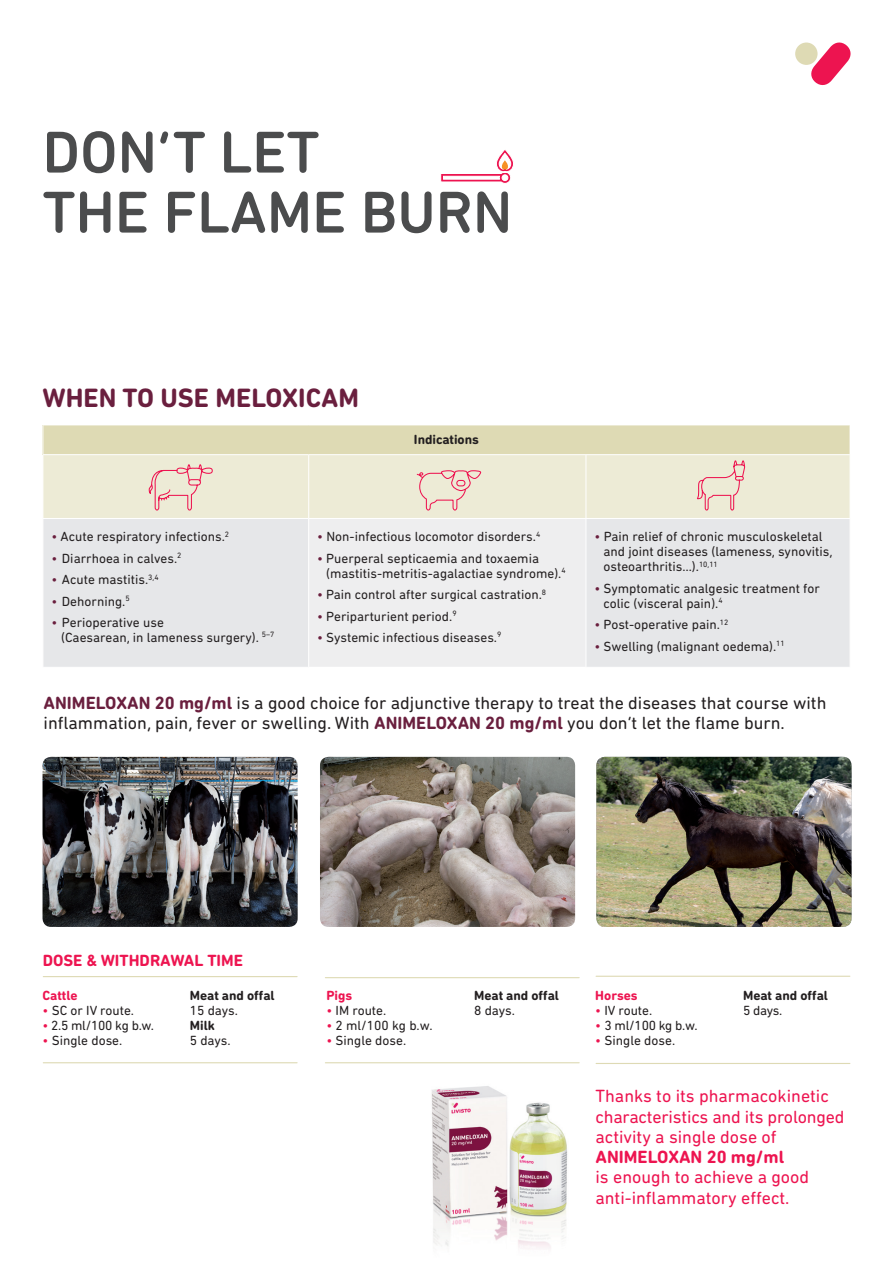
<style>
.page{position:relative;width:893px;height:1263px;background:#fff}
.page>*{position:absolute;margin:0;border:0;box-sizing:border-box;transform-origin:0 0}
.t1{font:500 60px "DIN Next Rounded LT Pro";color:#4b4c4d}
.t2{font:700 27px "DIN Next Rounded LT Pro";color:#6a1f3e}
.t3{font:18px/20.2px "DIN Next Rounded LT Pro";color:#231f20}
.t4{font:18px/20.2px "DIN Next Rounded LT Pro";color:#ed1450}
.t5{font:700 16.5px "DIN Next Rounded LT Pro";color:#ed1450}
.t6{font:13.5px/15px "DIN Next Rounded LT Pro";color:#231f20}
.t7{font:700 13.5px "DIN Next Rounded LT Pro";color:#231f20}
.t8{font:700 13.5px "DIN Next Rounded LT Pro";color:#ed1450}
.s1{color:#6a1f3e}
.s2{font-weight:700;color:#6a1f3e}
.s3{color:#ed1450}
.s4{font-weight:700}
</style>
<div class="page">
<svg style="left:810px;top:42px;width:41px;height:43px"></svg>
<div style="left:795px;top:43px;width:22px;height:22px;background:#dedab4;border-radius:50%"></div>
<img style="left:431px;top:1086px;width:137px;height:162px">
<div style="left:43px;top:425px;width:807px;height:30px;background:#dedab4"></div>
<div style="left:44px;top:455px;width:806px;height:63px;background:#edebd6"></div>
<div style="left:44px;top:519px;width:806px;height:148px;background:#e6e7e9"></div>
<div style="left:309px;top:518px;width:277px;height:149px;background:#eeeeef"></div>
<hr style="left:43px;top:454px;width:266px;height:1px;background:#fff">
<hr style="left:309px;top:454px;width:277px;height:1px;background:#fff">
<hr style="left:586px;top:454px;width:264px;height:1px;background:#fff">
<hr style="left:309px;top:518px;width:277px;height:1px;background:#fff">
<svg style="left:43px;top:425px;width:1px;height:29px"></svg>
<hr style="left:308px;top:455px;width:1px;height:63px;background:#fff">
<hr style="left:586px;top:455px;width:1px;height:63px;background:#fff">
<hr style="left:308px;top:519px;width:1px;height:148px;background:#fff">
<hr style="left:586px;top:519px;width:1px;height:148px;background:#fff">
<hr style="left:325px;top:977px;width:254px;height:1px;background:#dedab4">
<hr style="left:43px;top:976px;width:254px;height:1px;background:#dedab4">
<hr style="left:596px;top:976px;width:254px;height:1px;background:#dedab4">
<hr style="left:325px;top:1062px;width:254px;height:1px;background:#dedab4">
<hr style="left:43px;top:1062px;width:254px;height:1px;background:#dedab4">
<hr style="left:596px;top:1063px;width:254px;height:1px;background:#dedab4">
<svg style="left:416px;top:470px;width:66px;height:41px;background:#edd3c7"></svg>
<svg style="left:696px;top:460px;width:50px;height:51px;background:#edd4c7"></svg>
<svg style="left:148px;top:464px;width:65px;height:47px;background:#edd2c6"></svg>
<img style="left:43px;top:757px;width:255px;height:170px">
<img style="left:320px;top:757px;width:255px;height:170px">
<img style="left:596px;top:757px;width:255px;height:170px">
<svg style="left:440px;top:150px;width:74px;height:34px"></svg>
<p class="t1" style="left:43px;top:117px;width:278px">DON’T LET</p>
<p class="t1" style="left:43px;top:177px;width:471px">THE FLAME BURN</p>
<p class="t2" style="left:43px;top:382px;width:318px">WHEN TO USE MELOXICAM</p>
<p class="t7" style="left:414px;top:431px;width:67px">Indications</p>
<p class="t6" style="left:51px;top:529px;width:179px"><span class="s1">•</span> Acute respiratory infections.<sup>2</sup></p>
<p class="t6" style="left:51px;top:550px;width:132px"><span class="s1">•</span> Diarrhoea in calves.<sup>2</sup></p>
<p class="t6" style="left:51px;top:572px;width:109px"><span class="s1">•</span> Acute mastitis.<sup>3,4</sup></p>
<p class="t6" style="left:51px;top:593px;width:80px"><span class="s1">•</span> Dehorning.<sup>5</sup></p>
<p class="t6" style="left:51px;top:615px;width:114px"><span class="s1">•</span> Perioperative use</p>
<p class="t6" style="left:61px;top:630px;width:215px">(Caesarean, in lameness surgery). <sup>5–7</sup></p>
<p class="t6" style="left:317px;top:529px;width:225px"><span class="s1">•</span> Non-infectious locomotor disorders.<sup>4</sup></p>
<p class="t6" style="left:326px;top:550px;width:241px;text-indent:-9px"><span class="s1">•</span> Puerperal septicaemia and toxaemia (mastitis-metritis-agalactiae syndrome).<sup>4</sup></p>
<p class="t6" style="left:317px;top:587px;width:231px"><span class="s1">•</span> Pain control after surgical castration.<sup>8</sup></p>
<p class="t6" style="left:317px;top:608px;width:141px"><span class="s1">•</span> Periparturient period.<sup>9</sup></p>
<p class="t6" style="left:317px;top:630px;width:186px"><span class="s1">•</span> Systemic infectious diseases.<sup>9</sup></p>
<p class="t6" style="left:603px;top:529px;width:231px;text-indent:-9px"><span class="s1">•</span> Pain relief of chronic musculoskeletal and joint diseases (lameness, synovitis, osteoarthritis…).<sup>10,11</sup></p>
<p class="t6" style="left:603px;top:580px;width:218px;text-indent:-9px"><span class="s1">•</span> Symptomatic analgesic treatment for colic (visceral pain).<sup>4</sup></p>
<p class="t6" style="left:594px;top:617px;width:135px"><span class="s1">•</span> Post-operative pain.<sup>12</sup></p>
<p class="t6" style="left:594px;top:638px;width:192px"><span class="s1">•</span> Swelling (malignant oedema).<sup>11</sup></p>
<p class="t3" style="left:44px;top:693px;width:784px"><span class="s2">ANIMELOXAN 20 mg/ml</span> is a good choice for adjunctive therapy to treat the diseases that course with inflammation, pain, fever or swelling. With <span class="s2">ANIMELOXAN 20 mg/ml</span> you don’t let the flame burn.</p>
<p class="t5" style="left:43px;top:950px;width:202px">DOSE &amp; WITHDRAWAL TIME</p>
<p class="t8" style="left:43px;top:988px;width:37px">Cattle</p>
<p class="t6" style="left:43px;top:1003px;width:93px"><span class="s3">•</span> SC or IV route.</p>
<p class="t6" style="left:43px;top:1018px;width:113px"><span class="s3">•</span> 2.5 ml/100 kg b.w.</p>
<p class="t6" style="left:43px;top:1033px;width:81px"><span class="s3">•</span> Single dose.</p>
<p class="t7" style="left:190px;top:988px;width:86px">Meat and offal</p>
<p class="t6" style="left:190px;top:1003px;width:50px">15 days.</p>
<p class="t7" style="left:190px;top:1018px;width:27px">Milk</p>
<p class="t6" style="left:190px;top:1033px;width:42px">5 days.</p>
<p class="t8" style="left:326px;top:988px;width:27px">Pigs</p>
<p class="t6" style="left:326px;top:1003px;width:61px"><span class="s3">•</span> IM route.</p>
<p class="t6" style="left:326px;top:1018px;width:108px"><span class="s3">•</span> 2 ml/100 kg b.w.</p>
<p class="t6" style="left:326px;top:1033px;width:81px"><span class="s3">•</span> Single dose.</p>
<p class="t7" style="left:474px;top:988px;width:86px">Meat and offal</p>
<p class="t6" style="left:474px;top:1003px;width:42px">8 days.</p>
<p class="t8" style="left:595px;top:988px;width:44px">Horses</p>
<p class="t6" style="left:595px;top:1003px;width:59px"><span class="s3">•</span> IV route.</p>
<p class="t6" style="left:595px;top:1018px;width:104px"><span class="s3">•</span> 3 ml/100 kg b.w.</p>
<p class="t6" style="left:595px;top:1033px;width:81px"><span class="s3">•</span> Single dose.</p>
<p class="t7" style="left:743px;top:988px;width:86px">Meat and offal</p>
<p class="t6" style="left:743px;top:1003px;width:41px">5 days.</p>
<p class="t4" style="left:595px;top:1086px;width:251px">Thanks to its pharmacokinetic characteristics and its prolonged activity a single dose of<br><span class="s4">ANIMELOXAN 20 mg/ml</span></p>
<p class="t4" style="left:595px;top:1167px;width:215px">is enough to achieve a good</p>
<p class="t4" style="left:595px;top:1187px;width:196px">anti-inflammatory effect.</p>
</div>
